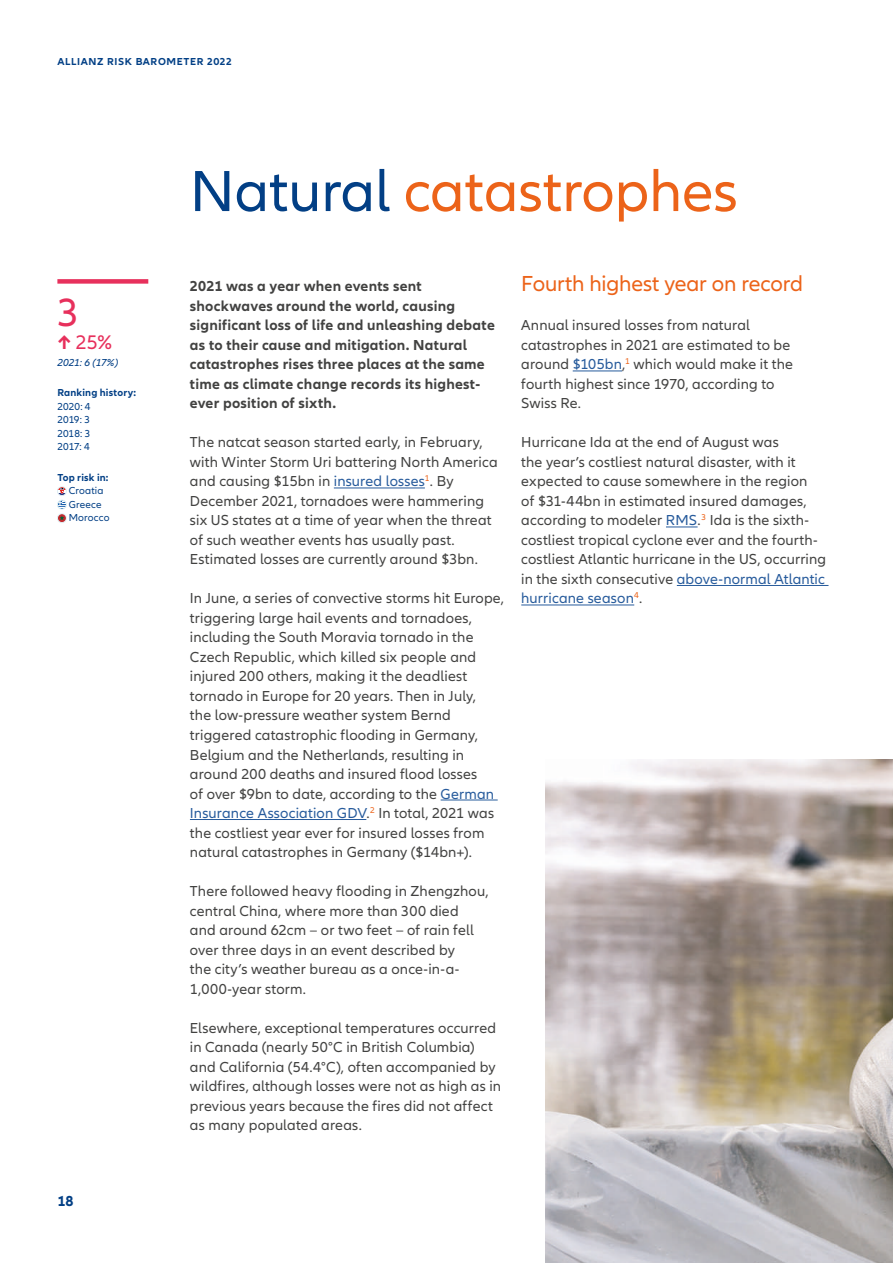
<style>
.page{position:relative;width:893px;height:1263px;background:#fff}
.page>*{position:absolute;margin:0;border:0;box-sizing:border-box;transform-origin:0 0}
.t1{font:60px "Allianz Neo";color:#ec6319}
.t2{font:40.8px "Allianz Neo";color:#e7305c}
.t3{font:22.5px "Allianz Neo";letter-spacing:-.01em;color:#ec6319}
.t4{font:20.4px "Allianz Neo";color:#e7305c}
.t5{font:15px/19.5px "Allianz Neo";letter-spacing:.01em;color:#424241}
.t6{font:700 15px/19.5px "Allianz Neo";letter-spacing:.015em;color:#424241}
.t7{font:700 15px "Allianz Neo";color:#023f85}
.t8{font:10.5px/13.5px "Allianz Neo";letter-spacing:.01em;color:#023f85;text-align:justify}
.t9{font:700 10.5px "Allianz Neo";letter-spacing:.05em;color:#023f85}
.t10{font:700 10.5px "Allianz Neo";letter-spacing:.02em;color:#023f85}
.t11{font:italic 10.5px "Allianz Neo";letter-spacing:-.005em;color:#023f85}
.t12{font:700 10.5px "Allianz Neo";letter-spacing:.015em;color:#023f85}
.s1{font-weight:700}
.s2{color:#023f85}
.s3{color:#275b9c}
</style>
<div class="page">
<img style="left:546px;top:759px;width:347px;height:504px">
<hr style="left:573px;top:371px;width:49px;height:1px;background:#275b9c">
<hr style="left:666px;top:527px;width:32px;height:1px;background:#275b9c">
<hr style="left:677px;top:585px;width:151px;height:1px;background:#275b9c">
<hr style="left:521px;top:605px;width:113px;height:1px;background:#275b9c">
<hr style="left:334px;top:488px;width:91px;height:1px;background:#275b9c">
<hr style="left:441px;top:800px;width:57px;height:1px;background:#275b9c">
<hr style="left:190px;top:819px;width:176px;height:1px;background:#275b9c">
<div style="left:57px;top:279px;width:91px;height:5px;background:#e7305c"></div>
<svg style="left:58px;top:487px;width:8px;height:7px"></svg>
<div style="left:57px;top:487px;width:9px;height:9px;border:1px solid #e0f1f5;border-radius:50%"></div>
<svg style="left:59px;top:500px;width:7px;height:8px"></svg>
<div style="left:57px;top:500px;width:9px;height:9px;border:1px solid #e0f1f5;border-radius:50%"></div>
<svg style="left:57px;top:514px;width:9px;height:9px"></svg>
<svg style="left:60px;top:517px;width:4px;height:3px"></svg>
<div style="left:57px;top:514px;width:9px;height:9px;border:1px solid #e0f1f5;border-radius:50%"></div>
<p class="t9" style="left:57px;top:56px;width:176px">ALLIANZ RISK BAROMETER 2022</p>
<h2 class="t2" style="left:57px;top:289px;width:23px">3</h2>
<h3 class="t4" style="left:57px;top:331px;width:56px"><span class="s1">↑</span> 25%</h3>
<p class="t11" style="left:57px;top:356px;width:62px">2021: 6 (17%)</p>
<p class="t10" style="left:57px;top:387px;width:80px">Ranking history:</p>
<p class="t8" style="left:57px;top:400px;width:35px">2020: 4<br>2019: 3<br>2018: 3<br>2017: 4</p>
<p class="t12" style="left:57px;top:471px;width:53px">Top risk in:</p>
<p class="t8" style="left:69px;top:484px;width:42px;text-align:left">Croatia<br>Greece<br>Morocco</p>
<p class="t7" style="left:57px;top:1192px;width:18px">18</p>
<h1 class="t1" style="left:190px;top:157px;width:549px"><span class="s2">Natural</span> catastrophes</h1>
<p class="t6" style="left:190px;top:277px;width:306px">2021 was a year when events sent shockwaves around the world, causing significant loss of life and unleashing debate as to their cause and mitigation. Natural catastrophes rises three places at the same time as climate change records its highest&shy;ever position of sixth.</p>
<p class="t5" style="left:190px;top:433px;width:309px">The natcat season started early, in February, with Winter Storm Uri battering North America and causing $15bn in <span class="s3">insured losses</span><sup>1</sup>. By December 2021, tornadoes were hammering six US states at a time of year when the threat of such weather events has usually past.<br>Estimated losses are currently around $3bn.</p>
<p class="t5" style="left:190px;top:589px;width:316px">In June, a series of convective storms hit Europe, triggering large hail events and tornadoes, including the South Moravia tornado in the Czech Republic, which killed six people and injured 200 others, making it the deadliest tornado in Europe for 20 years. Then in July,<br>the low-pressure weather system Bernd triggered catastrophic flooding in Germany, Belgium and the Netherlands, resulting in around 200 deaths and insured flood losses<br>of over $9bn to date, according to the <span class="s3">German Insurance Association GDV</span>.<sup>2</sup> In total, 2021 was the costliest year ever for insured losses from natural catastrophes in Germany ($14bn+).</p>
<p class="t5" style="left:190px;top:882px;width:300px">There followed heavy flooding in Zhengzhou, central China, where more than 300 died<br>and around 62cm – or two feet – of rain fell over three days in an event described by<br>the city’s weather bureau as a once-in-a-1,000-year storm.</p>
<p class="t5" style="left:190px;top:1018px;width:313px">Elsewhere, exceptional temperatures occurred in Canada (nearly 50°C in British Columbia) and California (54.4°C), often accompanied by wildfires, although losses were not as high as in previous years because the fires did not affect as many populated areas.</p>
<h3 class="t3" style="left:521px;top:271px;width:283px">Fourth highest year on record</h3>
<p class="t5" style="left:521px;top:316px;width:273px">Annual insured losses from natural catastrophes in 2021 are estimated to be around <span class="s3">$105bn</span>,<sup>1</sup> which would make it the fourth highest since 1970, according to<br>Swiss Re.</p>
<p class="t5" style="left:521px;top:433px;width:306px">Hurricane Ida at the end of August was<br>the year’s costliest natural disaster, with it expected to cause somewhere in the region<br>of $31-44bn in estimated insured damages, according to modeler <span class="s3">RMS</span>.<sup>3</sup> Ida is the sixth&shy;costliest tropical cyclone ever and the fourth&shy;costliest Atlantic hurricane in the US, occurring in the sixth consecutive <span class="s3">above-normal Atlantic hurricane season</span><sup>4</sup>.</p>
</div>
